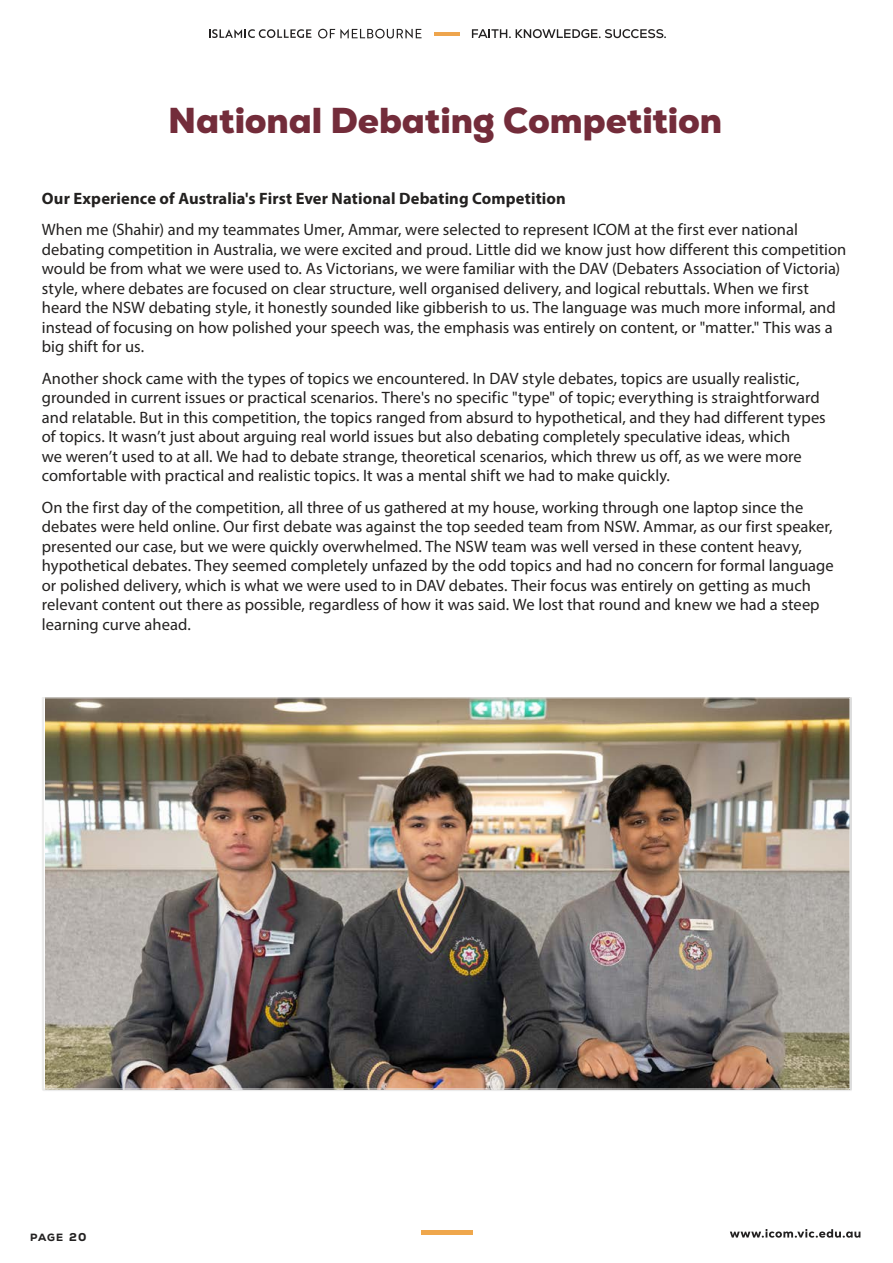
<style>
.page{position:relative;width:893px;height:1263px;background:#fff}
.page>*{position:absolute;margin:0;border:0;box-sizing:border-box;transform-origin:0 0}
.t1{font:900 36px "Nexa";letter-spacing:-.005em;color:#732c3a}
.t2{font:16.5px/19.5px "Myriad Pro";color:#232120}
.t3{font:700 16.5px "Myriad Pro";letter-spacing:.005em;color:#232120}
.t4{font:800 10.5px "Nexa";color:#232121}
.s1{font-size:11.4px}
</style>
<div class="page">
<svg style="left:730px;top:1229px;width:130px;height:9px"></svg>
<hr style="left:434px;top:32px;width:26px;height:3px;background:#eea54d">
<svg style="left:209px;top:29px;width:102px;height:9px"></svg>
<svg style="left:318px;top:29px;width:104px;height:9px"></svg>
<svg style="left:472px;top:29px;width:194px;height:9px"></svg>
<div style="left:421px;top:1230px;width:51px;height:5px;background:#efa74c"></div>
<img style="left:46px;top:699px;width:802px;height:388px">
<h1 class="t1" style="left:168px;top:97px;width:555px">National Debating Competition</h1>
<p class="t3" style="left:42px;top:187px;width:525px">Our Experience of Australia's First Ever National Debating Competition</p>
<p class="t2" style="left:42px;top:220px;width:806px">When me (Shahir) and my teammates Umer, Ammar, were selected to represent ICOM at the first ever national debating competition in Australia, we were excited and proud. Little did we know just how different this competition would be from what we were used to. As Victorians, we were familiar with the DAV (Debaters Association of Victoria) style, where debates are focused on clear structure, well organised delivery, and logical rebuttals. When we first heard the NSW debating style, it honestly sounded like gibberish to us. The language was much more informal, and instead of focusing on how polished your speech was, the emphasis was entirely on content, or "matter." This was a big shift for us.</p>
<p class="t2" style="left:42px;top:368px;width:785px">Another shock came with the types of topics we encountered. In DAV style debates, topics are usually realistic, grounded in current issues or practical scenarios. There's no specific "type" of topic; everything is straightforward and relatable. But in this competition, the topics ranged from absurd to hypothetical, and they had different types of topics. It wasn’t just about arguing real world issues but also debating completely speculative ideas, which<br>we weren’t used to at all. We had to debate strange, theoretical scenarios, which threw us off, as we were more comfortable with practical and realistic topics. It was a mental shift we had to make quickly.</p>
<p class="t2" style="left:42px;top:497px;width:793px">On the first day of the competition, all three of us gathered at my house, working through one laptop since the debates were held online. Our first debate was against the top seeded team from NSW. Ammar, as our first speaker, presented our case, but we were quickly overwhelmed. The NSW team was well versed in these content heavy, hypothetical debates. They seemed completely unfazed by the odd topics and had no concern for formal language or polished delivery, which is what we were used to in DAV debates. Their focus was entirely on getting as much relevant content out there as possible, regardless of how it was said. We lost that round and knew we had a steep learning curve ahead.</p>
<p class="t4" style="left:30px;top:1230px;width:58px">page <span class="s1">20</span></p>
</div>
